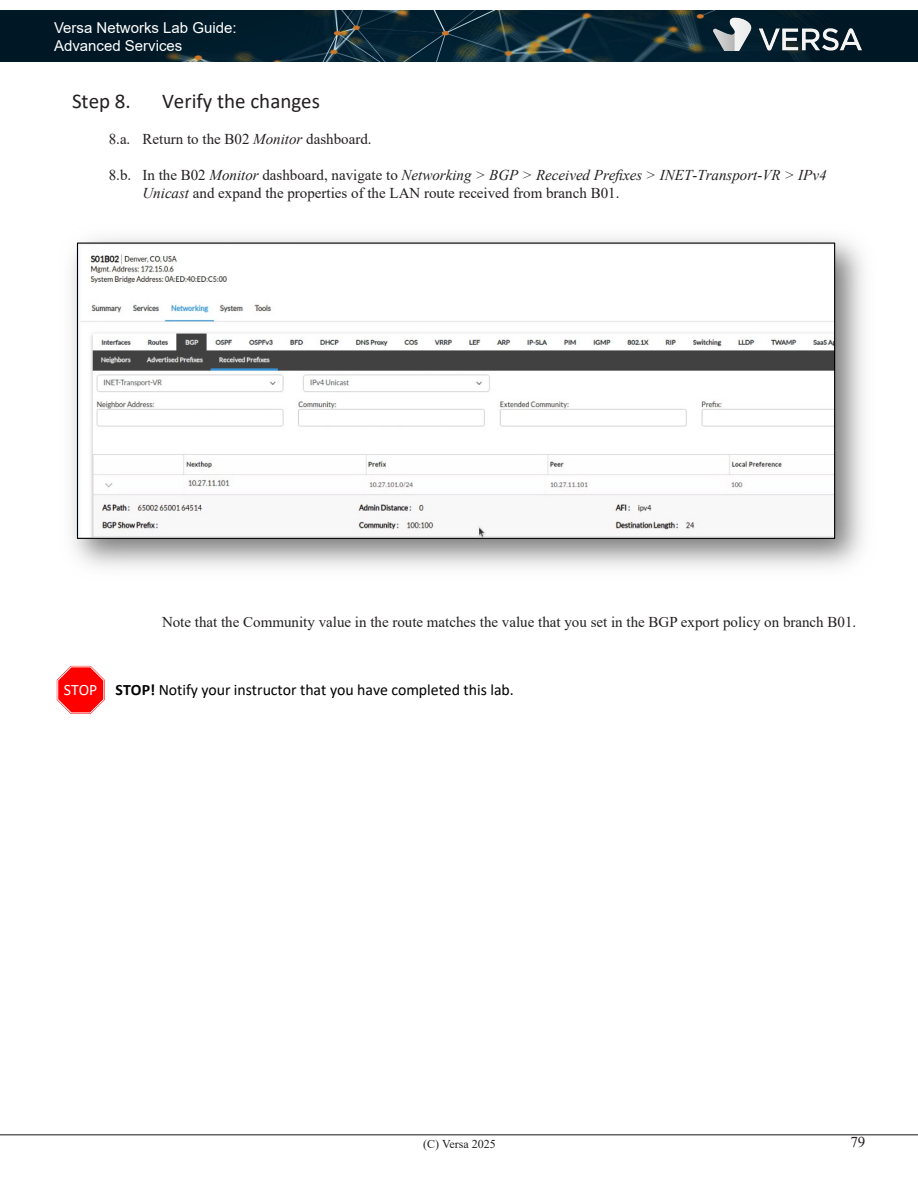
<style>
.page{position:relative;width:918px;height:1188px;background:#fff}
.page>*{position:absolute;margin:0;border:0;box-sizing:border-box;transform-origin:0 0}
.t1{font:21px "Calibri";color:#231f20}
.t2{font:15.9px "Calibri";color:#000}
.Indented_Paragraph_Level_2{font:15px/18px "Times New Roman";color:#231f20}
.t3{font:15px/18px "Arial";color:#fff}
.t4{font:12px "Times New Roman";color:#231f20}
.s1{font-style:italic}
.s2{color:#fff}
.s3{font-weight:700}
</style>
<div class="page">
<img style="left:0;top:11px;width:918px;height:51px">
<hr style="left:0;top:1134px;width:918px;height:2px;background:#636366">
<img style="left:712px;top:10px;width:151px;height:41px">
<img style="left:71px;top:237px;width:793px;height:331px">
<img style="left:79px;top:245px;width:754px;height:292px">
<svg style="left:56px;top:665px;width:49px;height:49px"></svg>
<p class="t3" style="left:54px;top:19px;width:184px">Versa Networks Lab Guide:<br>Advanced Services</p>
<p class="t1" style="left:72px;top:86px;width:60px">Step 8.</p>
<p class="t1" style="left:162px;top:86px;width:159px">Verify the changes</p>
<p class="Indented_Paragraph_Level_2" style="left:109px;top:129px;width:264px">8.a. Return to the B02 <span class="s1">Monitor</span> dashboard.</p>
<p class="Indented_Paragraph_Level_2" style="left:142px;top:165px;width:686px;text-indent:-34px">8.b. In the B02 <span class="s1">Monitor</span> dashboard, navigate to <span class="s1">Networking &gt; BGP &gt; Received Prefixes &gt; INET-Transport-VR &gt; IPv4<br>Unicast</span> and expand the properties of the LAN route received from branch B01.</p>
<p class="Indented_Paragraph_Level_2" style="left:162px;top:612px;width:696px">Note that the Community value in the route matches the value that you set in the BGP export policy on branch B01.</p>
<p class="t2" style="left:64px;top:679px;width:452px"><span class="s2">STOP</span> <span class="s3">STOP!</span> Notify your instructor that you have completed this lab.</p>
<p class="t4" style="left:423px;top:1136px;width:74px">(C) Versa 2025</p>
<p class="Indented_Paragraph_Level_2" style="left:850px;top:1133px;width:16px">79</p>
</div>
